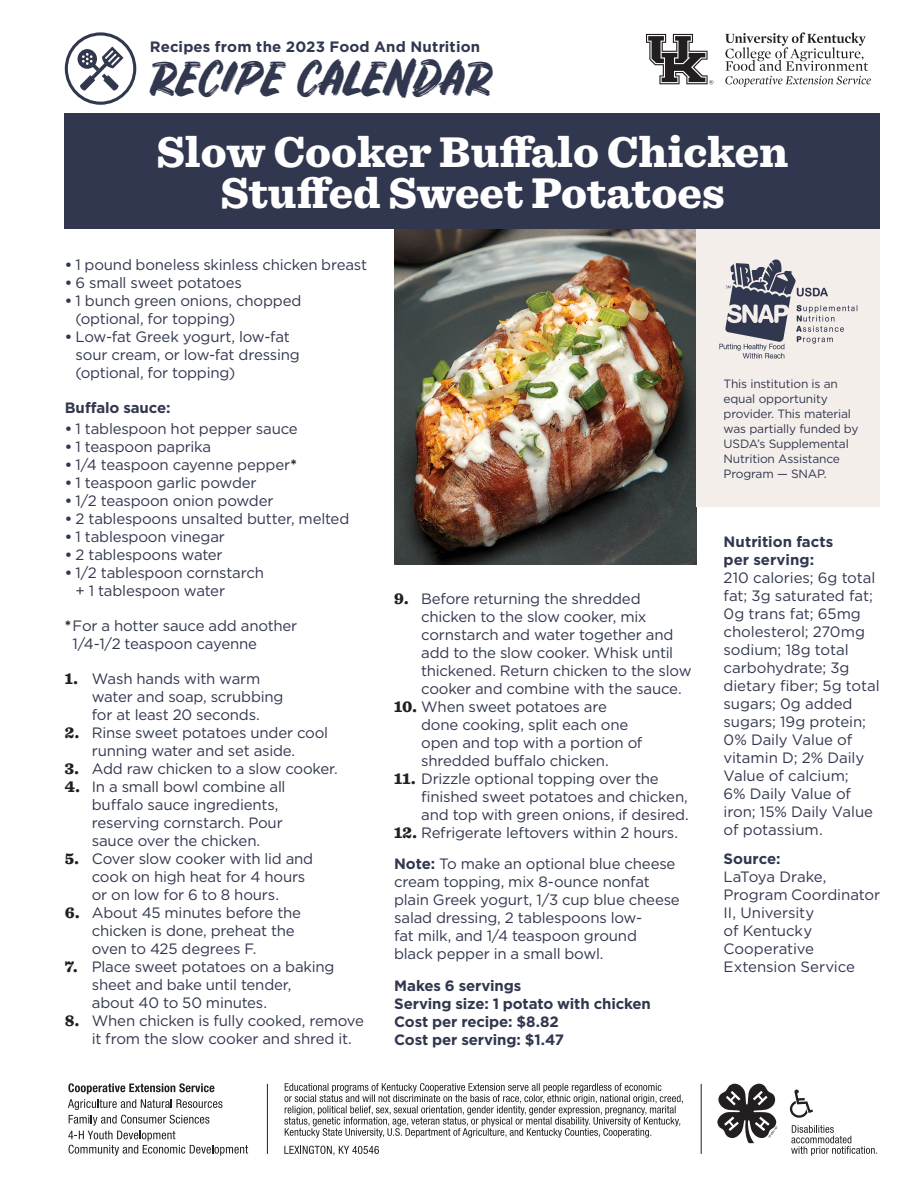
<style>
.page{position:relative;width:918px;height:1188px;background:#fff}
.page>*{position:absolute;margin:0;border:0;box-sizing:border-box;transform-origin:0 0}
.Recipe_name{font:900 45px/40.5px "Sentinel";color:#fff;text-align:center}
.t1{font:45px "Rustico";letter-spacing:.005em;color:#31374e}
.Nutrition_Facts{font:15px/18px "Gotham";letter-spacing:-.015em;color:#31374e}
.Recipe_Text{font:15px/18px "Gotham";letter-spacing:-.015em;color:#31374e}
.Recipe_Text-2{font:700 15px "Gotham";letter-spacing:-.01em;color:#31374e}
.Recipe_Text-3{font:700 15px "Gotham";letter-spacing:.01em;color:#31374e}
.Recipe_Ingredients{font:700 15px "Gotham";letter-spacing:-.005em;color:#31374e}
.t2{font:12px/15px "Gotham";letter-spacing:-.015em;color:#31374e}
.s1{font-weight:700}
.s2{font-weight:700;color:#231f20}
.s3{font-family:"Sentinel";font-weight:900;font-size:16.5px;color:#231f20}
</style>
<div class="page">
<img style="left:394px;top:229px;width:303px;height:336px">
<svg style="left:65px;top:32px;width:71px;height:73px"></svg>
<div style="left:697px;top:229px;width:183px;height:277px;background:#f4eeeb"></div>
<svg style="left:719px;top:259px;width:139px;height:100px"></svg>
<div style="left:65px;top:113px;width:815px;height:116px;background:#31374e"></div>
<svg style="left:646px;top:34px;width:67px;height:50px"></svg>
<svg style="left:725px;top:32px;width:146px;height:55px"></svg>
<svg style="left:68px;top:1083px;width:180px;height:73px"></svg>
<svg style="left:284px;top:1146px;width:95px;height:10px"></svg>
<svg style="left:791px;top:1125px;width:86px;height:31px"></svg>
<svg style="left:284px;top:1083px;width:399px;height:55px"></svg>
<hr style="left:267px;top:1084px;width:1px;height:70px;background:#231f20">
<hr style="left:701px;top:1084px;width:1px;height:70px;background:#231f20">
<svg style="left:790px;top:1090px;width:23px;height:28px"></svg>
<svg style="left:717px;top:1084px;width:60px;height:59px"></svg>
<p class="Recipe_Text-3" style="left:150px;top:37px;width:332px">Recipes from the 2023 Food And Nutrition</p>
<p class="t1" style="left:150px;top:51px;width:345px">RECIPE CALENDAR</p>
<p class="Recipe_name" style="left:156px;top:130px;width:634px">Slow Cooker Buffalo Chicken<br>Stuffed Sweet Potatoes</p>
<p class="Nutrition_Facts" style="left:65px;top:255px;width:304px"><span class="s1">•</span> 1 pound boneless skinless chicken breast</p>
<p class="Nutrition_Facts" style="left:65px;top:273px;width:179px"><span class="s1">•</span> 6 small sweet potatoes</p>
<p class="Nutrition_Facts" style="left:76px;top:291px;width:227px;text-indent:-11px"><span class="s1">•</span> 1 bunch green onions, chopped (optional, for topping)</p>
<p class="Nutrition_Facts" style="left:76px;top:327px;width:226px;text-indent:-11px"><span class="s1">•</span> Low-fat Greek yogurt, low-fat sour cream, or low-fat dressing (optional, for topping)</p>
<p class="Recipe_Ingredients" style="left:65px;top:398px;width:107px">Buffalo sauce:</p>
<p class="Nutrition_Facts" style="left:65px;top:419px;width:235px"><span class="s1">•</span> 1 tablespoon hot pepper sauce</p>
<p class="Nutrition_Facts" style="left:65px;top:437px;width:148px"><span class="s1">•</span> 1 teaspoon paprika</p>
<p class="Nutrition_Facts" style="left:65px;top:455px;width:234px"><span class="s1">•</span> 1/4 teaspoon cayenne pepper<span class="s2">*</span></p>
<p class="Nutrition_Facts" style="left:65px;top:473px;width:193px"><span class="s1">•</span> 1 teaspoon garlic powder</p>
<p class="Nutrition_Facts" style="left:65px;top:491px;width:210px"><span class="s1">•</span> 1/2 teaspoon onion powder</p>
<p class="Nutrition_Facts" style="left:65px;top:509px;width:286px"><span class="s1">•</span> 2 tablespoons unsalted butter, melted</p>
<p class="Nutrition_Facts" style="left:65px;top:527px;width:162px"><span class="s1">•</span> 1 tablespoon vinegar</p>
<p class="Nutrition_Facts" style="left:65px;top:545px;width:159px"><span class="s1">•</span> 2 tablespoons water</p>
<p class="Nutrition_Facts" style="left:76px;top:563px;width:190px;text-indent:-11px"><span class="s1">•</span> 1/2 tablespoon cornstarch + 1 tablespoon water</p>
<p class="Recipe_Text" style="left:73px;top:616px;width:226px;text-indent:-8px"><span class="s2">*</span>For a hotter sauce add another<br>1/4-1/2 teaspoon cayenne</p>
<p class="Nutrition_Facts" style="left:92px;top:669px;width:193px;text-indent:-27px"><span class="s3">1.</span> Wash hands with warm water and soap, scrubbing for at least 20 seconds.</p>
<p class="Nutrition_Facts" style="left:65px;top:723px;width:265px;text-align:center"><span class="s3">2.</span> Rinse sweet potatoes under cool running water and set aside.</p>
<p class="Nutrition_Facts" style="left:65px;top:759px;width:275px"><span class="s3">3.</span> Add raw chicken to a slow cooker.</p>
<p class="Nutrition_Facts" style="left:92px;top:777px;width:195px;text-indent:-27px"><span class="s3">4.</span> In a small bowl combine all buffalo sauce ingredients, reserving cornstarch. Pour sauce over the chicken.</p>
<p class="Nutrition_Facts" style="left:92px;top:849px;width:223px;text-indent:-27px"><span class="s3">5.</span> Cover slow cooker with lid and cook on high heat for 4 hours or on low for 6 to 8 hours.</p>
<p class="Nutrition_Facts" style="left:92px;top:903px;width:211px;text-indent:-27px"><span class="s3">6.</span> About 45 minutes before the chicken is done, preheat the oven to 425 degrees F.</p>
<p class="Nutrition_Facts" style="left:92px;top:957px;width:244px;text-indent:-27px"><span class="s3">7.</span> Place sweet potatoes on a baking sheet and bake until tender, about 40 to 50 minutes.</p>
<p class="Nutrition_Facts" style="left:92px;top:1011px;width:274px;text-indent:-27px"><span class="s3">8.</span> When chicken is fully cooked, remove it from the slow cooker and shred it.</p>
<p class="Nutrition_Facts" style="left:421px;top:589px;width:272px;text-indent:-27px"><span class="s3">9.</span> Before returning the shredded chicken to the slow cooker, mix cornstarch and water together and add to the slow cooker. Whisk until thickened. Return chicken to the slow cooker and combine with the sauce.</p>
<p class="Nutrition_Facts" style="left:421px;top:697px;width:223px;text-indent:-27px"><span class="s3">10.</span> When sweet potatoes are done cooking, split each one open and top with a portion of shredded buffalo chicken.</p>
<p class="Nutrition_Facts" style="left:421px;top:769px;width:269px;text-indent:-27px"><span class="s3">11.</span> Drizzle optional topping over the finished sweet potatoes and chicken, and top with green onions, if desired.</p>
<p class="Nutrition_Facts" style="left:394px;top:823px;width:285px"><span class="s3">12.</span> Refrigerate leftovers within 2 hours.</p>
<p class="Recipe_Text" style="left:394px;top:855px;width:287px"><span class="s1">Note:</span> To make an optional blue cheese cream topping, mix 8-ounce nonfat plain Greek yogurt, 1/3 cup blue cheese salad dressing, 2 tablespoons low-<br>fat milk, and 1/4 teaspoon ground<br>black pepper in a small bowl.</p>
<p class="Recipe_Text-2" style="left:394px;top:976px;width:129px">Makes 6 servings</p>
<p class="Recipe_Text-2" style="left:394px;top:994px;width:258px">Serving size: 1 potato with chicken</p>
<p class="Recipe_Text-2" style="left:394px;top:1012px;width:166px">Cost per recipe: $8.82</p>
<p class="Recipe_Text-2" style="left:394px;top:1030px;width:171px">Cost per serving: $1.47</p>
<p class="t2" style="left:724px;top:376px;width:136px">This institution is an equal opportunity provider. This material was partially funded by<br>USDA’s Supplemental<br>Nutrition Assistance<br>Program — SNAP.</p>
<p class="Nutrition_Facts" style="left:724px;top:532px;width:158px"><span class="s1">Nutrition facts<br>per serving:<br></span>210 calories; 6g total fat; 3g saturated fat;<br>0g trans fat; 65mg cholesterol; 270mg sodium; 18g total carbohydrate; 3g dietary fiber; 5g total sugars; 0g added sugars; 19g protein;<br>0% Daily Value of vitamin D; 2% Daily<br>Value of calcium;<br>6% Daily Value of iron; 15% Daily Value of potassium.</p>
<p class="Nutrition_Facts" style="left:724px;top:849px;width:158px"><span class="s1">Source:<br></span>LaToya Drake,<br>Program Coordinator<br>II, University<br>of Kentucky<br>Cooperative<br>Extension Service</p>
</div>
